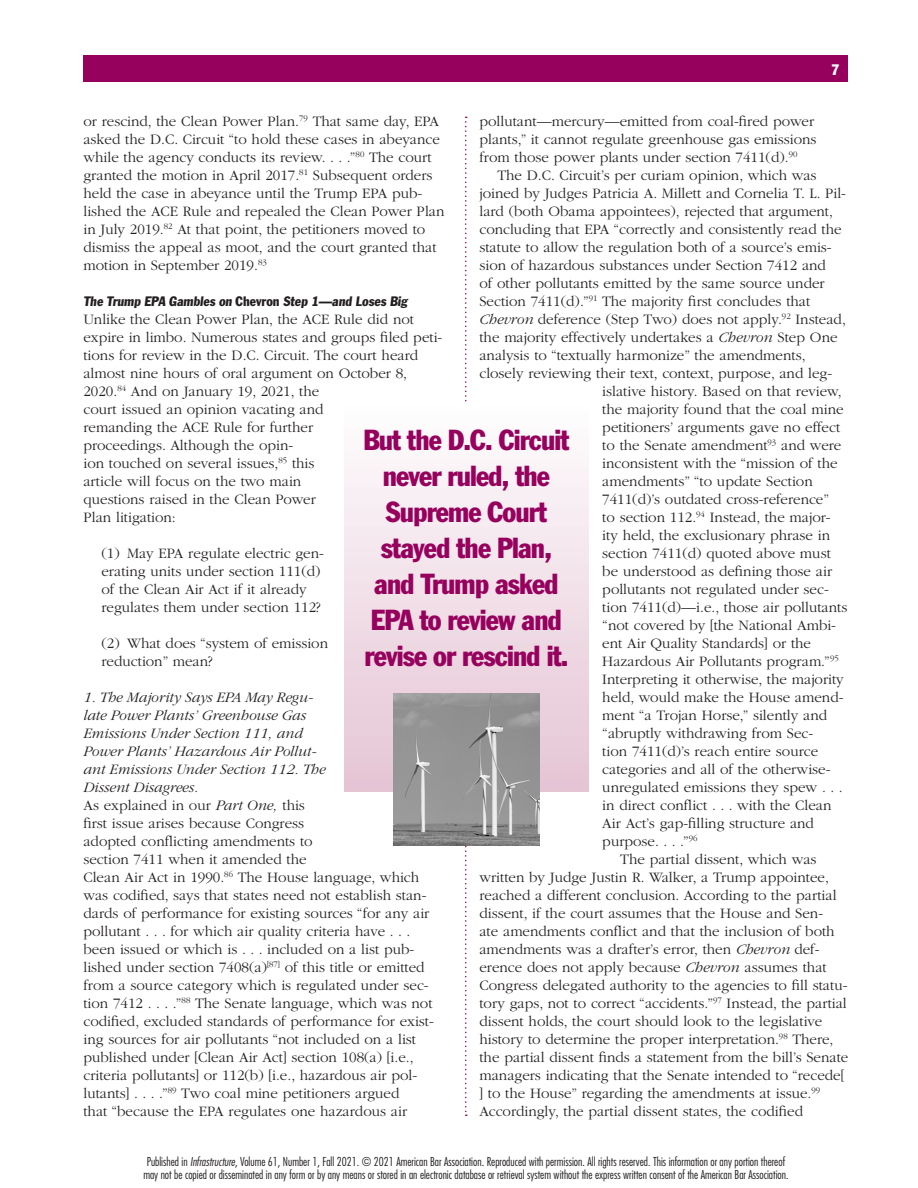
<style>
.page{position:relative;width:918px;height:1188px;background:#fff}
.page>*{position:absolute;margin:0;border:0;box-sizing:border-box;transform-origin:0 0}
.t1{font:condensed 28.5px/36px "Franklin Gothic Std";letter-spacing:-.03em;color:#97015e;text-align:center}
.t2{font:300 15px/18px "ITC Garamond Std";color:#231f20}
.t3{font:condensed 15px "Franklin Gothic Std";color:#fff}
.t4{font:condensed 13.5px "Franklin Gothic Std";color:#231f20}
.t5{font:300 condensed 12px/13.5px "Futura Std";color:#231f20}
.s1{font-style:italic}
</style>
<div class="page">
<div style="left:83px;top:56px;width:765px;height:26px;background:#97015e"></div>
<svg style="left:465px;top:117px;width:2px;height:999px"></svg>
<div style="left:344px;top:404px;width:245px;height:388px;background:linear-gradient(to bottom,#fefdfe,#e5c4d4)"></div>
<img style="left:394px;top:693px;width:145px;height:153px">
<p class="t3" style="left:831px;top:60px;width:10px">7</p>
<p class="t2" style="left:83px;top:112px;width:363px">or rescind, the Clean Power Plan.<sup>79</sup> That same day, EPA asked the D.C. Circuit “to hold these cases in abeyance while the agency conducts its review. . . .”<sup>80</sup> The court granted the motion in April 2017.<sup>81</sup> Subsequent orders held the case in abeyance until the Trump EPA pub&shy;lished the ACE Rule and repealed the Clean Power Plan in July 2019.<sup>82</sup> At that point, the petitioners moved to dismiss the appeal as moot, and the court granted that motion in September 2019.<sup>83</sup></p>
<p class="t4" style="left:83px;top:293px;width:325px">The Trump EPA Gambles on Chevron Step 1—and Loses Big</p>
<p class="t2" style="left:83px;top:310px;width:360px">Unlike the Clean Power Plan, the ACE Rule did not expire in limbo. Numerous states and groups filed peti&shy;tions for review in the D.C. Circuit. The court heard almost nine hours of oral argument on October 8, 2020.<sup>84</sup> And on January 19, 2021, the<br>court issued an opinion vacating and<br>remanding the ACE Rule for further<br>proceedings. Although the opin-<br>ion touched on several issues,<sup>85</sup> this<br>article will focus on the two main<br>questions raised in the Clean Power<br>Plan litigation:</p>
<p class="t2" style="left:101px;top:544px;width:224px">(1) May EPA regulate electric gen&shy;erating units under section 111(d) of the Clean Air Act if it already regulates them under section 112?</p>
<p class="t2" style="left:101px;top:634px;width:228px">(2) What does “system of emission reduction” mean?</p>
<p class="t2" style="left:83px;top:688px;width:352px"><span class="s1">1. The Majority Says EPA May Regu-<br>late Power Plants’ Greenhouse Gas<br>Emissions Under Section 111, and<br>Power Plants’ Hazardous Air Pollut-<br>ant Emissions Under Section 112. The<br>Dissent Disagrees.<br></span>As explained in our <span class="s1">Part One,</span> this<br>first issue arises because Congress<br>adopted conflicting amendments to<br>section 7411 when it amended the<br>Clean Air Act in 1990.<sup>86</sup> The House language, which was codified, says that states need not establish stan&shy;dards of performance for existing sources “for any air pollutant . . . for which air quality criteria have . . . been issued or which is . . . included on a list pub&shy;lished under section 7408(a)<sup>[87]</sup> of this title or emitted from a source category which is regulated under sec&shy;tion 7412 . . . .”<sup>88</sup> The Senate language, which was not codified, excluded standards of performance for exist&shy;ing sources for air pollutants “not included on a list published under [Clean Air Act] section 108(a) [i.e., criteria pollutants] or 112(b) [i.e., hazardous air pol&shy;lutants] . . . .”<sup>89</sup> Two coal mine petitioners argued<br>that “because the EPA regulates one hazardous air</p>
<p class="t2" style="left:479px;top:112px;width:339px">pollutant—mercury—emitted from coal-fired power plants,” it cannot regulate greenhouse gas emissions from those power plants under section 7411(d).<sup>90</sup></p>
<p class="t2" style="left:497px;top:166px;width:321px">The D.C. Circuit’s per curiam opinion, which was</p>
<p class="t2" style="left:479px;top:184px;width:368px">joined by Judges Patricia A. Millett and Cornelia T. L. Pil-</p>
<p class="t2" style="left:479px;top:202px;width:355px">lard (both Obama appointees), rejected that argument,</p>
<p class="t2" style="left:479px;top:220px;width:364px">concluding that EPA “correctly and consistently read the</p>
<p class="t2" style="left:479px;top:238px;width:354px">statute to allow the regulation both of a source’s emis-</p>
<p class="t2" style="left:479px;top:256px;width:348px">sion of hazardous substances under Section 7412 and</p>
<p class="t2" style="left:479px;top:274px;width:347px">of other pollutants emitted by the same source under</p>
<p class="t2" style="left:479px;top:292px;width:332px">Section 7411(d).”<sup>91</sup> The majority first concludes that</p>
<p class="t2" style="left:479px;top:310px;width:368px"><span class="s1">Chevron</span> deference (Step Two) does not apply.<sup>92</sup> Instead,</p>
<p class="t2" style="left:479px;top:328px;width:360px">the majority effectively undertakes a <span class="s1">Chevron</span> Step One</p>
<p class="t2" style="left:479px;top:346px;width:328px">analysis to “textually harmonize” the amendments,</p>
<p class="t2" style="left:479px;top:364px;width:354px">closely reviewing their text, context, purpose, and leg-</p>
<p class="t2" style="left:602px;top:382px;width:241px">islative history. Based on that review,</p>
<p class="t2" style="left:602px;top:400px;width:243px">the majority found that the coal mine</p>
<p class="t2" style="left:602px;top:418px;width:240px">petitioners’ arguments gave no effect</p>
<p class="t2" style="left:602px;top:436px;width:241px">to the Senate amendment<sup>93</sup> and were</p>
<p class="t2" style="left:602px;top:454px;width:237px">inconsistent with the “mission of the</p>
<p class="t2" style="left:602px;top:472px;width:212px">amendments” “to update Section</p>
<p class="t2" style="left:602px;top:490px;width:228px">7411(d)’s outdated cross-reference”</p>
<p class="t2" style="left:602px;top:508px;width:230px">to section 112.<sup>94</sup> Instead, the major-</p>
<p class="t2" style="left:602px;top:526px;width:229px">ity held, the exclusionary phrase in</p>
<p class="t2" style="left:602px;top:544px;width:230px">section 7411(d) quoted above must</p>
<p class="t2" style="left:602px;top:562px;width:231px">be understood as defining those air</p>
<p class="t2" style="left:602px;top:580px;width:228px">pollutants not regulated under sec-</p>
<p class="t2" style="left:602px;top:598px;width:247px">tion 7411(d)—i.e., those air pollutants</p>
<p class="t2" style="left:602px;top:616px;width:235px">“not covered by [the National Ambi-</p>
<p class="t2" style="left:602px;top:634px;width:210px">ent Air Quality Standards] or the</p>
<p class="t2" style="left:602px;top:652px;width:238px">Hazardous Air Pollutants program.”<sup>95</sup></p>
<p class="t2" style="left:602px;top:670px;width:243px">Interpreting it otherwise, the majority</p>
<p class="t2" style="left:602px;top:688px;width:243px">held, would make the House amend-</p>
<p class="t2" style="left:602px;top:706px;width:226px">ment “a Trojan Horse,” silently and</p>
<p class="t2" style="left:602px;top:724px;width:212px">“abruptly withdrawing from Sec-</p>
<p class="t2" style="left:602px;top:742px;width:217px">tion 7411(d)’s reach entire source</p>
<p class="t2" style="left:602px;top:760px;width:230px">categories and all of the otherwise-</p>
<p class="t2" style="left:602px;top:778px;width:242px">unregulated emissions they spew . . .</p>
<p class="t2" style="left:602px;top:796px;width:231px">in direct conflict . . . with the Clean</p>
<p class="t2" style="left:602px;top:814px;width:213px">Air Act’s gap-filling structure and</p>
<p class="t2" style="left:602px;top:832px;width:97px">purpose. . . .”<sup>96</sup></p>
<p class="t2" style="left:620px;top:850px;width:198px">The partial dissent, which was</p>
<p class="t2" style="left:479px;top:868px;width:351px">written by Judge Justin R. Walker, a Trump appointee,</p>
<p class="t2" style="left:479px;top:886px;width:359px">reached a different conclusion. According to the partial</p>
<p class="t2" style="left:479px;top:904px;width:345px">dissent, if the court assumes that the House and Sen-</p>
<p class="t2" style="left:479px;top:922px;width:357px">ate amendments conflict and that the inclusion of both</p>
<p class="t2" style="left:479px;top:940px;width:342px">amendments was a drafter’s error, then <span class="s1">Chevron</span> def-</p>
<p class="t2" style="left:479px;top:958px;width:349px">erence does not apply because <span class="s1">Chevron</span> assumes that</p>
<p class="t2" style="left:479px;top:976px;width:370px">Congress delegated authority to the agencies to fill statu-</p>
<p class="t2" style="left:479px;top:994px;width:369px">tory gaps, not to correct “accidents.”<sup>97</sup> Instead, the partial</p>
<p class="t2" style="left:479px;top:1012px;width:344px">dissent holds, the court should look to the legislative</p>
<p class="t2" style="left:479px;top:1030px;width:356px">history to determine the proper interpretation.<sup>98</sup> There,</p>
<p class="t2" style="left:479px;top:1048px;width:371px">the partial dissent finds a statement from the bill’s Senate</p>
<p class="t2" style="left:479px;top:1066px;width:366px">managers indicating that the Senate intended to “recede[</p>
<p class="t2" style="left:479px;top:1084px;width:342px">] to the House” regarding the amendments at issue.<sup>99</sup></p>
<p class="t2" style="left:479px;top:1102px;width:325px">Accordingly, the partial dissent states, the codified</p>
<h1 class="t1" style="left:363px;top:422px;width:208px">But the D.C. Circuit never ruled, the<br>Supreme Court stayed the Plan, and Trump asked<br>EPA to review and revise or rescind it.</h1>
<p class="t5" style="left:143px;top:1154px;width:647px">Published in <span class="s1">Infrastructure</span>, Volume 61, Number 1, Fall 2021. © 2021 American Bar Association. Reproduced with permission. All rights reserved. This information or any portion thereof may not be copied or disseminated in any form or by any means or stored in an electronic database or retrieval system without the express written consent of the American Bar Association.</p>
</div>
